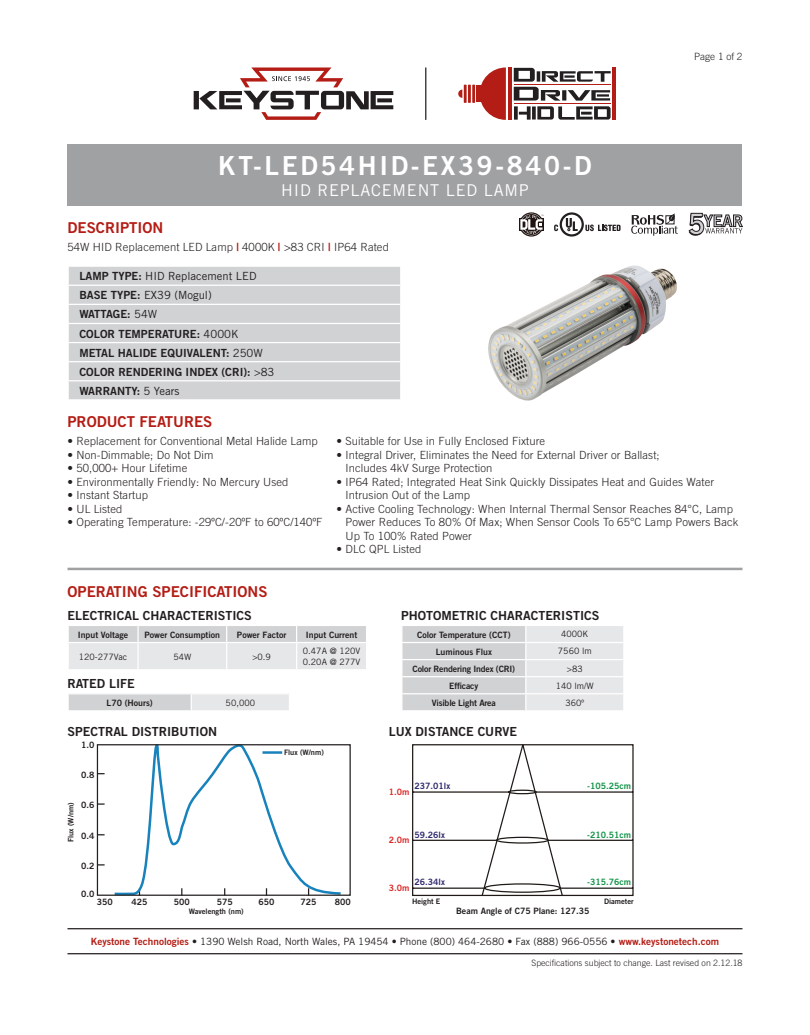
<style>
.page{position:relative;width:810px;height:1035px;background:#fff}
.page>*{position:absolute;margin:0;border:0;box-sizing:border-box;transform-origin:0 0}
.t1{font:26.25px "Trade Gothic Bold Two";letter-spacing:.1em;color:#fff}
.t2{font:16.25px "Trade Gothic";letter-spacing:.05em;color:#fff}
.t3{font:15px "Trade Gothic Bold Two";color:#b41d15}
.t4{font:12.5px "Trade Gothic Bold Two";color:#231f20}
.t5{font:300 11.25px/13.5px "Trade Gothic";letter-spacing:.01em;color:#231f20}
.t6{font:11.25px "Trade Gothic Bold Two";color:#231f20}
.t7{font:11.25px "Trade Gothic";color:#231f20}
.t8{font:11.25px "Trade Gothic Bold Two";letter-spacing:-.02em;color:#231f20}
.t9{font:10px "Trade Gothic";color:#231f20}
.t10{font:300 10px "Trade Gothic";color:#231f20}
.t11{font:8.75px "Trade Gothic Bold Two";color:#231f20}
.t12{font:8.75px "Trade Gothic";color:#231f20}
.t13{font:300 8.75px "Trade Gothic";color:#231f20}
.t14{font:8.75px "Trade Gothic Bold Two";letter-spacing:-.02em;color:#231f20}
.t15{font:8.75px "Trade Gothic Bold Two";color:#109346}
.t16{font:8.75px "Trade Gothic Bold Two";color:#2c276c}
.t17{font:8.75px "Trade Gothic Bold Two";color:#da2726}
.t18{font:7.5px "Trade Gothic Bold Two";color:#231f20}
.s1{font-family:"Trade Gothic Bold Two";font-weight:400;color:#b41d15}
.s2{font-family:"Trade Gothic Bold Two"}
.s3{font-family:"Trade Gothic"}
.s4{font-family:"Trade Gothic Bold Two";color:#b41d15}
</style>
<div class="page">
<div style="left:68px;top:144px;width:674px;height:62px;background:#a0a1a3"></div>
<hr style="left:68px;top:568px;width:674px;height:2px;background:#a0a1a3">
<hr style="left:68px;top:953px;width:674px;height:1px;background:#231f20">
<hr style="left:68px;top:928px;width:674px;height:1px;background:#231f20">
<div style="left:68px;top:694px;width:123px;height:17px;background:#d1d2d4"></div>
<div style="left:191px;top:694px;width:98px;height:17px;background:#e6e7e9"></div>
<svg style="left:68px;top:694px;width:1px;height:16px"></svg>
<svg style="left:191px;top:694px;width:1px;height:16px"></svg>
<hr style="left:68px;top:710px;width:123px;height:1px;background:#fff">
<hr style="left:191px;top:710px;width:99px;height:1px;background:#fff">
<svg style="left:402px;top:626px;width:221px;height:84px;background:#dcdddf"></svg>
<svg style="left:68px;top:626px;width:298px;height:43px;background:#dfe0e2"></svg>
<svg style="left:194px;top:68px;width:199px;height:52px"></svg>
<hr style="left:425px;top:68px;width:1px;height:52px;background:#231f20">
<svg style="left:514px;top:68px;width:97px;height:52px"></svg>
<svg style="left:481px;top:68px;width:25px;height:52px"></svg>
<hr style="left:508px;top:68px;width:4px;height:52px;background:#b41d15">
<hr style="left:613px;top:68px;width:3px;height:52px;background:#b41d15">
<hr style="left:514px;top:84px;width:97px;height:1px;background:#b41d15">
<hr style="left:514px;top:103px;width:97px;height:1px;background:#b41d15">
<div style="left:476px;top:85px;width:5px;height:17px;background:#b41d15"></div>
<svg style="left:458px;top:90px;width:4px;height:8px"></svg>
<hr style="left:472px;top:85px;width:3px;height:18px;background:#b41d15">
<hr style="left:468px;top:85px;width:3px;height:18px;background:#b41d15">
<hr style="left:464px;top:85px;width:3px;height:18px;background:#b41d15">
<div style="left:69px;top:267px;width:331px;height:132px;background:#d1d2d4"></div>
<hr style="left:68px;top:285px;width:333px;height:1px;background:#fff">
<hr style="left:68px;top:304px;width:333px;height:1px;background:#fff">
<hr style="left:68px;top:323px;width:333px;height:1px;background:#fff">
<hr style="left:68px;top:342px;width:333px;height:1px;background:#fff">
<hr style="left:68px;top:361px;width:333px;height:1px;background:#fff">
<hr style="left:68px;top:380px;width:333px;height:1px;background:#fff">
<svg style="left:68px;top:267px;width:1px;height:132px"></svg>
<svg style="left:99px;top:803px;width:6px;height:2px"></svg>
<svg style="left:99px;top:864px;width:6px;height:2px"></svg>
<svg style="left:114px;top:746px;width:227px;height:148px"></svg>
<div style="left:97px;top:744px;width:254px;height:152px;border:1px solid #231f20"></div>
<svg style="left:412px;top:744px;width:222px;height:153px"></svg>
<svg style="left:481px;top:744px;width:83px;height:153px"></svg>
<svg style="left:631px;top:213px;width:47px;height:23px"></svg>
<svg style="left:689px;top:213px;width:54px;height:23px"></svg>
<svg style="left:554px;top:212px;width:67px;height:25px"></svg>
<div style="left:519px;top:218px;width:24px;height:13px;background:#201512"></div>
<svg style="left:520px;top:212px;width:23px;height:25px"></svg>
<img style="left:488px;top:266px;width:189px;height:135px">
<p class="t3" style="left:68px;top:218px;width:97px">DESCRIPTION</p>
<p class="t1" style="left:218px;top:149px;width:375px">KT-LED54HID-EX39-840-D</p>
<p class="t2" style="left:281px;top:180px;width:249px">HID REPLACEMENT LED LAMP</p>
<p class="t5" style="left:68px;top:240px;width:323px">54W HID Replacement LED Lamp <span class="s1">|</span> 4000K <span class="s1">|</span> &gt;83 CRI <span class="s1">|</span> IP64 Rated</p>
<p class="t7" style="left:79px;top:269px;width:179px"><span class="s2">LAMP TYPE:</span> HID Replacement LED</p>
<p class="t7" style="left:79px;top:289px;width:134px"><span class="s2">BASE TYPE:</span> EX39 (Mogul)</p>
<p class="t8" style="left:79px;top:307px;width:79px">WATTAGE: <span class="s3">54W</span></p>
<p class="t6" style="left:79px;top:327px;width:161px">COLOR TEMPERATURE: <span class="s3">4000K</span></p>
<p class="t6" style="left:79px;top:346px;width:185px">METAL HALIDE EQUIVALENT: <span class="s3">250W</span></p>
<p class="t6" style="left:79px;top:365px;width:197px">COLOR RENDERING INDEX (CRI): <span class="s3">&gt;83</span></p>
<p class="t6" style="left:79px;top:384px;width:102px">WARRANTY: <span class="s3">5 Years</span></p>
<p class="t3" style="left:68px;top:413px;width:146px">PRODUCT FEATURES</p>
<p class="t10" style="left:694px;top:51px;width:50px">Page 1 of 2</p>
<p class="t5" style="left:68px;top:434px;width:252px">• Replacement for Conventional Metal Halide Lamp</p>
<p class="t5" style="left:68px;top:448px;width:147px">• Non-Dimmable; Do Not Dim</p>
<p class="t5" style="left:68px;top:461px;width:121px">• 50,000+ Hour Lifetime</p>
<p class="t5" style="left:68px;top:475px;width:222px">• Environmentally Friendly: No Mercury Used</p>
<p class="t5" style="left:68px;top:488px;width:82px">• Instant Startup</p>
<p class="t5" style="left:68px;top:502px;width:56px">• UL Listed</p>
<p class="t5" style="left:68px;top:515px;width:256px">• Operating Temperature: -29ºC/-20ºF to 60ºC/140ºF</p>
<p class="t3" style="left:68px;top:582px;width:202px">OPERATING SPECIFICATIONS</p>
<p class="t5" style="left:337px;top:434px;width:210px">• Suitable for Use in Fully Enclosed Fixture</p>
<p class="t5" style="left:346px;top:448px;width:316px;text-indent:-9px">• Integral Driver, Eliminates the Need for External Driver or Ballast;<br>Includes 4kV Surge Protection</p>
<p class="t5" style="left:346px;top:475px;width:370px;text-indent:-9px">• IP64 Rated; Integrated Heat Sink Quickly Dissipates Heat and Guides Water<br>Intrusion Out of the Lamp</p>
<p class="t5" style="left:346px;top:502px;width:394px;text-indent:-9px">• Active Cooling Technology: When Internal Thermal Sensor Reaches 84°C, Lamp<br>Power Reduces To 80% Of Max; When Sensor Cools To 65°C Lamp Powers Back<br>Up To 100% Rated Power</p>
<p class="t5" style="left:337px;top:542px;width:86px">• DLC QPL Listed</p>
<p class="t4" style="left:68px;top:608px;width:186px">ELECTRICAL CHARACTERISTICS</p>
<p class="t11" style="left:78px;top:629px;width:52px">Input Voltage</p>
<p class="t11" style="left:145px;top:629px;width:77px">Power Consumption</p>
<p class="t11" style="left:237px;top:629px;width:51px">Power Factor</p>
<p class="t11" style="left:306px;top:629px;width:53px">Input Current</p>
<p class="t12" style="left:79px;top:651px;width:50px">120-277Vac</p>
<p class="t12" style="left:173px;top:651px;width:19px">54W</p>
<p class="t12" style="left:252px;top:651px;width:20px">&gt;0.9</p>
<p class="t12" style="left:303px;top:646px;width:59px">0.47A @ 120V</p>
<p class="t12" style="left:303px;top:656px;width:59px">0.20A @ 277V</p>
<p class="t4" style="left:68px;top:676px;width:69px">RATED LIFE</p>
<p class="t11" style="left:106px;top:697px;width:48px">L70 (Hours)</p>
<p class="t12" style="left:226px;top:697px;width:31px">50,000</p>
<p class="t4" style="left:68px;top:724px;width:151px">SPECTRAL DISTRIBUTION</p>
<p class="t11" style="left:81px;top:739px;width:15px">1.0</p>
<p class="t11" style="left:81px;top:769px;width:15px">0.8</p>
<p class="t11" style="left:81px;top:800px;width:15px">0.6</p>
<p class="t11" style="left:81px;top:831px;width:15px">0.4</p>
<p class="t11" style="left:81px;top:861px;width:15px">0.2</p>
<p class="t11" style="left:81px;top:888px;width:15px">0.0</p>
<p class="t18" style="left:284px;top:748px;width:41px">Flux (W/nm)</p>
<p class="t18" style="left:66px;top:842px;width:41px;rotate:-90deg">Flux (W/nm)</p>
<p class="t11" style="left:97px;top:896px;width:18px">350</p>
<p class="t11" style="left:131px;top:896px;width:18px">425</p>
<p class="t11" style="left:174px;top:896px;width:18px">500</p>
<p class="t11" style="left:217px;top:896px;width:18px">575</p>
<p class="t11" style="left:258px;top:896px;width:18px">650</p>
<p class="t11" style="left:301px;top:896px;width:18px">725</p>
<p class="t11" style="left:335px;top:896px;width:18px">800</p>
<p class="t18" style="left:189px;top:906px;width:56px">Wavelength (nm)</p>
<p class="t4" style="left:401px;top:608px;width:200px">PHOTOMETRIC CHARACTERISTICS</p>
<p class="t11" style="left:417px;top:629px;width:95px">Color Temperature (CCT)</p>
<p class="t12" style="left:561px;top:629px;width:29px">4000K</p>
<p class="t11" style="left:436px;top:646px;width:58px">Luminous Flux</p>
<p class="t12" style="left:558px;top:646px;width:35px">7560 lm</p>
<p class="t14" style="left:413px;top:663px;width:104px">Color Rendering Index (CRI)</p>
<p class="t12" style="left:567px;top:663px;width:17px">&gt;83</p>
<p class="t11" style="left:449px;top:680px;width:31px">Efficacy</p>
<p class="t12" style="left:556px;top:680px;width:40px">140 lm/W</p>
<p class="t14" style="left:432px;top:697px;width:65px">Visible Light Area</p>
<p class="t12" style="left:566px;top:697px;width:20px">360º</p>
<p class="t4" style="left:389px;top:724px;width:130px">LUX DISTANCE CURVE</p>
<p class="t16" style="left:415px;top:781px;width:37px">237.01lx</p>
<p class="t15" style="left:587px;top:781px;width:45px">-105.25cm</p>
<p class="t17" style="left:389px;top:787px;width:22px">1.0m</p>
<p class="t16" style="left:415px;top:829px;width:32px">59.26lx</p>
<p class="t15" style="left:587px;top:829px;width:45px">-210.51cm</p>
<p class="t17" style="left:389px;top:835px;width:22px">2.0m</p>
<p class="t16" style="left:415px;top:877px;width:32px">26.34lx</p>
<p class="t15" style="left:587px;top:877px;width:45px">-315.76cm</p>
<p class="t11" style="left:456px;top:905px;width:135px">Beam Angle of C75 Plane: 127.35</p>
<p class="t17" style="left:389px;top:882px;width:22px">3.0m</p>
<p class="t18" style="left:412px;top:897px;width:30px">Height E</p>
<p class="t18" style="left:604px;top:897px;width:31px">Diameter</p>
<p class="t9" style="left:91px;top:935px;width:630px"><span class="s4">Keystone Technologies</span> <span class="s2">•</span> 1390 Welsh Road, North Wales, PA 19454 <span class="s2">•</span> Phone (800) 464-2680 <span class="s2">•</span> Fax (888) 966-0556 • <span class="s4">www.keystonetech.com</span></p>
<p class="t13" style="left:531px;top:958px;width:213px">Specifications subject to change. Last revised on 2.12.18</p>
</div>
